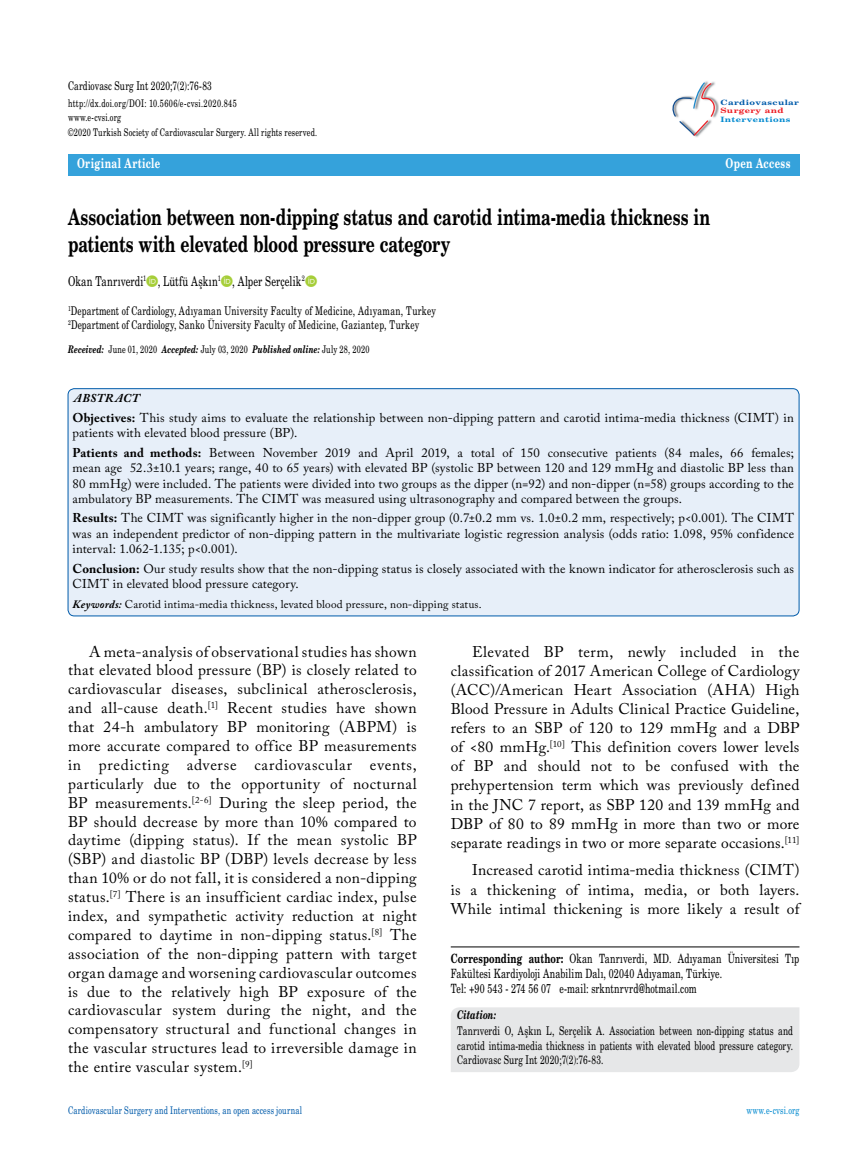
<style>
.page{position:relative;width:859px;height:1170px;background:#fff}
.page>*{position:absolute;margin:0;border:0;box-sizing:border-box;transform-origin:0 0}
.t1{font:22.5px/27px "Madison Bold Tr";letter-spacing:-.005em;color:#000}
.t2{font:15.45px/18.9px "Adobe Caslon Pro";letter-spacing:.02em;color:#000;text-align:justify}
.t3{font:13.5px "Madison Tr";letter-spacing:.01em;color:#000}
.t4{font:13.5px "Madison Bold Tr";letter-spacing:.03em;color:#fff}
.t5{font:12.75px/15.3px "Adobe Caslon Pro";letter-spacing:.01em;color:#000}
.t6{font:12.75px/15.3px "Madison Tr";letter-spacing:.01em;color:#000}
.t7{font:12px/14.4px "Madison Tr";letter-spacing:.015em;color:#000}
.t8{font:12px "Madison Bold Italic Tr";letter-spacing:.005em;color:#000}
.t9{font:italic 700 12px "Adobe Caslon Pro";letter-spacing:.04em;color:#000}
.t10{font:11.25px "Adobe Caslon Pro";letter-spacing:.02em;color:#000}
.t11{font:10.5px/14.7px "Madison Tr";letter-spacing:.02em;color:#000}
.t12{font:10.5px "Madison Bold Italic Tr";letter-spacing:.01em;color:#000}
.t13{font:10.5px "Madison Tr";letter-spacing:.015em;color:#005baa}
.t14{font:10.5px "Madison Tr";letter-spacing:.015em;color:#0089cf}
.t15{font:7.35px "Madison Bold Tr";letter-spacing:.03em;color:#005baa;scale:1.8 1}
.t16{font:7.35px "Madison Bold Tr";letter-spacing:.03em;color:#0089cf;scale:1.8 1}
.t17{font:7.35px "Madison Bold Tr";letter-spacing:.03em;color:#ed1d24;scale:1.8 1}
.s1{font-family:"Madison Tr"}
.s2{font-weight:700}
.s3{font-weight:700;font-style:italic}
.s4{font-family:"Madison Bold Tr"}
</style>
<div class="page">
<img style="left:694px;top:81px;width:25px;height:56px">
<svg style="left:672px;top:82px;width:44px;height:54px"></svg>
<div style="left:68px;top:154px;width:731px;height:22px;background:#35a2db"></div>
<hr style="left:451px;top:946px;width:348px;height:1px;background:#000">
<div style="left:68px;top:388px;width:731px;height:228px;background:#e7eff9;border-radius:6px"></div>
<div style="left:68px;top:388px;width:731px;height:228px;border:1px solid #005baa;border-radius:6px"></div>
<div style="left:451px;top:1007px;width:348px;height:64px;background:#e6e7e8"></div>
<p class="t7" style="left:68px;top:78px;width:145px">Cardiovasc Surg Int 2020;7(2):76-83</p>
<p class="t11" style="left:68px;top:95px;width:251px">http://dx.doi.org/DOI: 10.5606/e-cvsi.2020.845<br>www.e-cvsi.org<br>©2020 Turkish Society of Cardiovascular Surgery. All rights reserved.</p>
<p class="t15" style="left:720px;top:97px;width:45px">Cardiovascular</p>
<p class="t17" style="left:720px;top:106px;width:37px">Surgery and</p>
<p class="t16" style="left:720px;top:115px;width:40px">Interventions</p>
<p class="t4" style="left:77px;top:155px;width:85px">Original Article</p>
<p class="t4" style="left:725px;top:155px;width:66px">Open Access</p>
<h1 class="t1" style="left:68px;top:202px;width:644px">Association between non-dipping status and carotid intima-media thickness in patients with elevated blood pressure category</h1>
<p class="t3" style="left:68px;top:272px;width:238px">Okan Tanrıverdi<sup>1</sup> , Lütfü Aşkın<sup>1</sup> , Alper Serçelik<sup>2</sup></p>
<p class="t7" style="left:68px;top:303px;width:369px"><sup>1</sup>Department of Cardiology, Adıyaman University Faculty of Medicine, Adıyaman, Turkey<br><sup>2</sup>Department of Cardiology, Sanko Üniversity Faculty of Medicine, Gaziantep, Turkey</p>
<p class="t12" style="left:68px;top:343px;width:303px">Received: <span class="s1">June 01, 2020</span> Accepted: <span class="s1">July 03, 2020</span> Published online: <span class="s1">July 28, 2020</span></p>
<p class="t9" style="left:74px;top:391px;width:67px">ABSTRACT</p>
<p class="t5" style="left:72px;top:410px;width:723px"><span class="s2">Objectives:</span> This study aims to evaluate the relationship between non-dipping pattern and carotid intima-media thickness (CIMT) in patients with elevated blood pressure (BP).</p>
<p class="t5" style="left:72px;top:445px;width:723px;text-align:justify"><span class="s2">Patients and methods:</span> Between November 2019 and April 2019, a total of 150 consecutive patients (84 males, 66 females; mean age 52.3±10.1 years; range, 40 to 65 years) with elevated BP (systolic BP between 120 and 129 mmHg and diastolic BP less than 80 mmHg) were included. The patients were divided into two groups as the dipper (n=92) and non-dipper (n=58) groups according to the ambulatory BP measurements. The CIMT was measured using ultrasonography and compared between the groups.</p>
<p class="t5" style="left:72px;top:510px;width:723px;text-align:justify"><span class="s2">Results:</span> The CIMT was significantly higher in the non-dipper group (0.7±0.2 mm vs. 1.0±0.2 mm, respectively; p&lt;0.001). The CIMT was an independent predictor of non-dipping pattern in the multivariate logistic regression analysis (odds ratio: 1.098, 95% confidence interval: 1.062-1.135; p&lt;0.001).</p>
<p class="t5" style="left:72px;top:560px;width:723px"><span class="s2">Conclusion:</span> Our study results show that the non-dipping status is closely associated with the known indicator for atherosclerosis such as<br>CIMT in elevated blood pressure category.</p>
<p class="t10" style="left:72px;top:597px;width:411px"><span class="s3">Keywords:</span> Carotid intima-media thickness, levated blood pressure, non-dipping status.</p>
<p class="t2" style="left:68px;top:641px;width:350px;text-indent:21px">A meta-analysis of observational studies has shown that elevated blood pressure (BP) is closely related to cardiovascular diseases, subclinical atherosclerosis, and all-cause death.<sup>[1]</sup> Recent studies have shown that 24-h ambulatory BP monitoring (ABPM) is more accurate compared to office BP measurements in predicting adverse cardiovascular events, particularly due to the opportunity of nocturnal BP measurements.<sup>[2-6]</sup> During the sleep period, the BP should decrease by more than 10% compared to daytime (dipping status). If the mean systolic BP (SBP) and diastolic BP (DBP) levels decrease by less than 10% or do not fall, it is considered a non-dipping status.<sup>[7]</sup> There is an insufficient cardiac index, pulse index, and sympathetic activity reduction at night compared to daytime in non-dipping status.<sup>[8]</sup> The association of the non-dipping pattern with target organ damage and worsening cardiovascular outcomes is due to the relatively high BP exposure of the cardiovascular system during the night, and the compensatory structural and functional changes in the vascular structures lead to irreversible damage in the entire vascular system.<sup>[9]</sup></p>
<p class="t2" style="left:451px;top:641px;width:350px;text-indent:21px">Elevated BP term, newly included in the classification of 2017 American College of Cardiology (ACC)/American Heart Association (AHA) High Blood Pressure in Adults Clinical Practice Guideline, refers to an SBP of 120 to 129 mmHg and a DBP of &lt;80 mmHg.<sup>[10]</sup> This definition covers lower levels of BP and should not to be confused with the prehypertension term which was previously defined in the JNC 7 report, as SBP 120 and 139 mmHg and DBP of 80 to 89 mmHg in more than two or more separate readings in two or more separate occasions.<sup>[11]</sup></p>
<p class="t2" style="left:451px;top:860px;width:350px;text-indent:21px">Increased carotid intima-media thickness (CIMT) is a thickening of intima, media, or both layers.<br>While intimal thickening is more likely a result of</p>
<p class="t6" style="left:451px;top:950px;width:350px"><span class="s4">Corresponding author:</span> Okan Tanrıverdi, MD. Adıyaman Üniversitesi Tıp<br>Fakültesi Kardiyoloji Anabilim Dalı, 02040 Adıyaman, Türkiye.<br>Tel: +90 543 - 274 56 07 e-mail: srkntnrvrd@hotmail.com</p>
<p class="t8" style="left:457px;top:1006px;width:41px">Citation:</p>
<p class="t7" style="left:457px;top:1023px;width:337px;text-align:justify">Tanrıverdi O, Aşkın L, Serçelik A. Association between non-dipping status and carotid intima-media thickness in patients with elevated blood pressure category.<br>Cardiovasc Surg Int 2020;7(2):76-83.</p>
<p class="t13" style="left:68px;top:1103px;width:235px">Cardiovascular Surgery and Interventions, an open access journal</p>
<p class="t14" style="left:746px;top:1103px;width:55px">www.e-cvsi.org</p>
</div>
